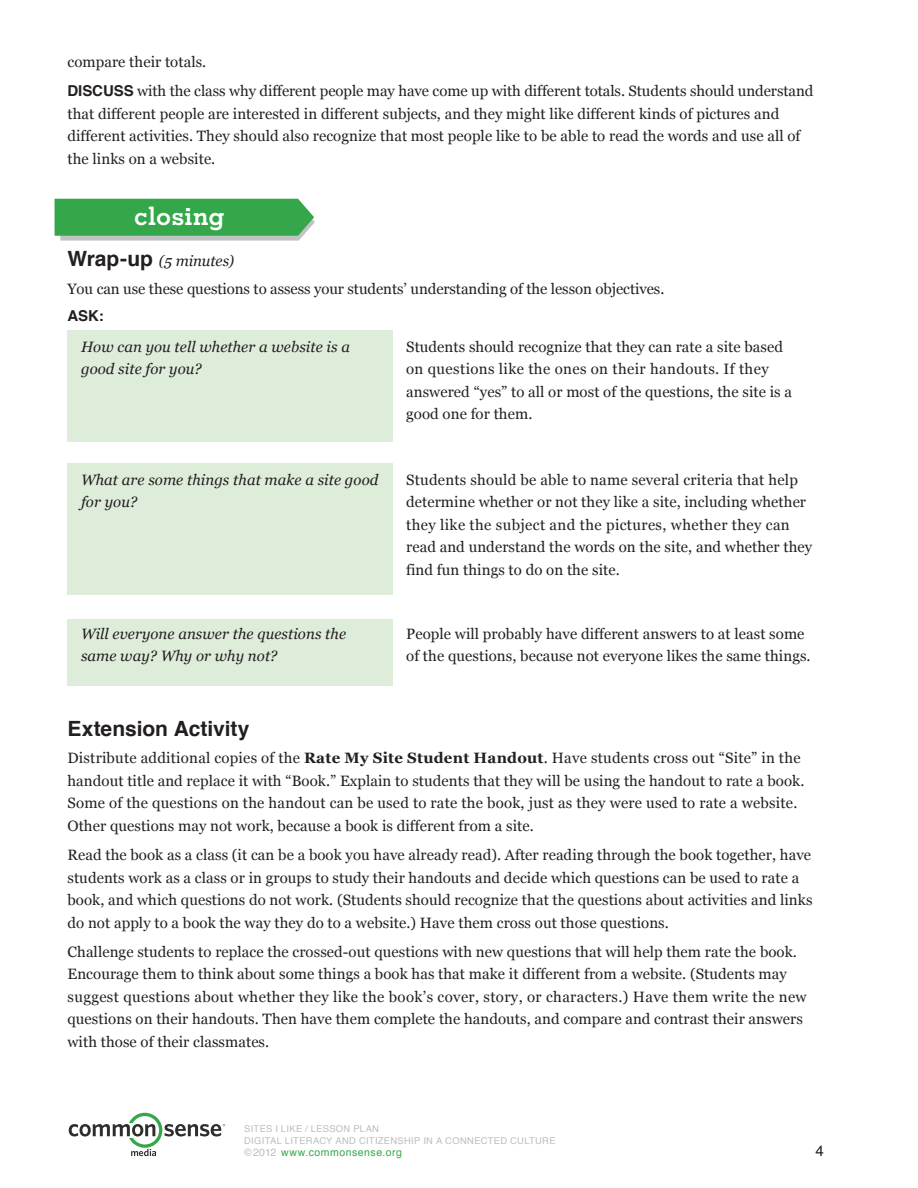
<style>
.page{position:relative;width:918px;height:1188px;background:#fff}
.page>*{position:absolute;margin:0;border:0;box-sizing:border-box;transform-origin:0 0}
.t1{font:700 25.5px "Geometric Slab 703 BT";letter-spacing:.02em;color:#fff}
.t2{font:700 21px "Helvetica";letter-spacing:-.005em;color:#231f20}
.t3{font:15px/22.5px "Georgia";letter-spacing:.005em;color:#231f20}
.t4{font:italic 15px/22.5px "Georgia";letter-spacing:.005em;color:#231f20}
.t5{font:700 15px "Helvetica";color:#231f20}
.t6{font:15px "Helvetica";color:#231f20}
.t7{font:10.5px "Helvetica";letter-spacing:.045em;color:#33a749}
.t8{font:9.3px/12px "Helvetica";letter-spacing:.035em;color:#bcbdc0}
.s1{font-family:"Helvetica";font-weight:700}
.s2{font-family:"Helvetica";font-weight:700;font-size:21px}
.s3{font-style:italic}
.s4{font-weight:700}
.s5{color:#bcbdc0}
</style>
<div class="page">
<svg style="left:69px;top:1113px;width:156px;height:43px"></svg>
<svg style="left:55px;top:199px;width:260px;height:42px;background:#4bad5e"></svg>
<div style="left:68px;top:330px;width:325px;height:112px;background:#deecda"></div>
<div style="left:68px;top:463px;width:325px;height:132px;background:#deecda"></div>
<div style="left:68px;top:619px;width:325px;height:66px;background:#deecda"></div>
<p class="t3" style="left:68px;top:47px;width:747px;line-height:29.2px">compare their totals.<br><span class="s1">DISCUSS</span> with the class why different people may have come up with different totals. Students should understand</p>
<p class="t3" style="left:68px;top:102px;width:734px">that different people are interested in different subjects, and they might like different kinds of pictures and different activities. They should also recognize that most people like to be able to read the words and use all of the links on a website.</p>
<h1 class="t1" style="left:135px;top:201px;width:92px">closing</h1>
<p class="t3" style="left:68px;top:247px;width:598px;line-height:27.3px"><span class="s2">Wrap-up</span> <span class="s3">(5 minutes)<br></span>You can use these questions to assess your students’ understanding of the lesson objectives.</p>
<p class="t5" style="left:68px;top:309px;width:38px">ASK:</p>
<p class="t4" style="left:81px;top:335px;width:270px">How can you tell whether a website is a good site for you?</p>
<p class="t3" style="left:406px;top:335px;width:387px">Students should recognize that they can rate a site based on questions like the ones on their handouts. If they answered “yes” to all or most of the questions, the site is a good one for them.</p>
<p class="t4" style="left:81px;top:468px;width:299px">What are some things that make a site good for you?</p>
<p class="t3" style="left:406px;top:468px;width:408px">Students should be able to name several criteria that help determine whether or not they like a site, including whether they like the subject and the pictures, whether they can read and understand the words on the site, and whether they find fun things to do on the site.</p>
<p class="t4" style="left:81px;top:622px;width:267px">Will everyone answer the questions the same way? Why or why not?</p>
<p class="t3" style="left:406px;top:622px;width:406px">People will probably have different answers to at least some of the questions, because not everyone likes the same things.</p>
<h2 class="t2" style="left:68px;top:720px;width:184px">Extension Activity</h2>
<p class="t3" style="left:68px;top:747px;width:738px">Distribute additional copies of the <span class="s4">Rate My Site Student Handout</span>. Have students cross out “Site” in the handout title and replace it with “Book.” Explain to students that they will be using the handout to rate a book.<br>Some of the questions on the handout can be used to rate the book, just as they were used to rate a website.<br>Other questions may not work, because a book is different from a site.</p>
<p class="t3" style="left:68px;top:844px;width:747px">Read the book as a class (it can be a book you have already read). After reading through the book together, have students work as a class or in groups to study their handouts and decide which questions can be used to rate a book, and which questions do not work. (Students should recognize that the questions about activities and links do not apply to a book the way they do to a website.) Have them cross out those questions.</p>
<p class="t3" style="left:68px;top:940px;width:741px">Challenge students to replace the crossed-out questions with new questions that will help them rate the book.<br>Encourage them to think about some things a book has that make it different from a website. (Students may suggest questions about whether they like the book’s cover, story, or characters.) Have them write the new questions on their handouts. Then have them complete the handouts, and compare and contrast their answers with those of their classmates.</p>
<p class="t8" style="left:244px;top:1124px;width:313px">SITES I LIKE / LESSON PLAN<br>DIGITAL LITERACY AND CITIZENSHIP IN A CONNECTED CULTURE</p>
<p class="t7" style="left:244px;top:1148px;width:159px"><span class="s5">©2012</span> www.commonsense.org</p>
<p class="t6" style="left:815px;top:1144px;width:10px">4</p>
</div>
